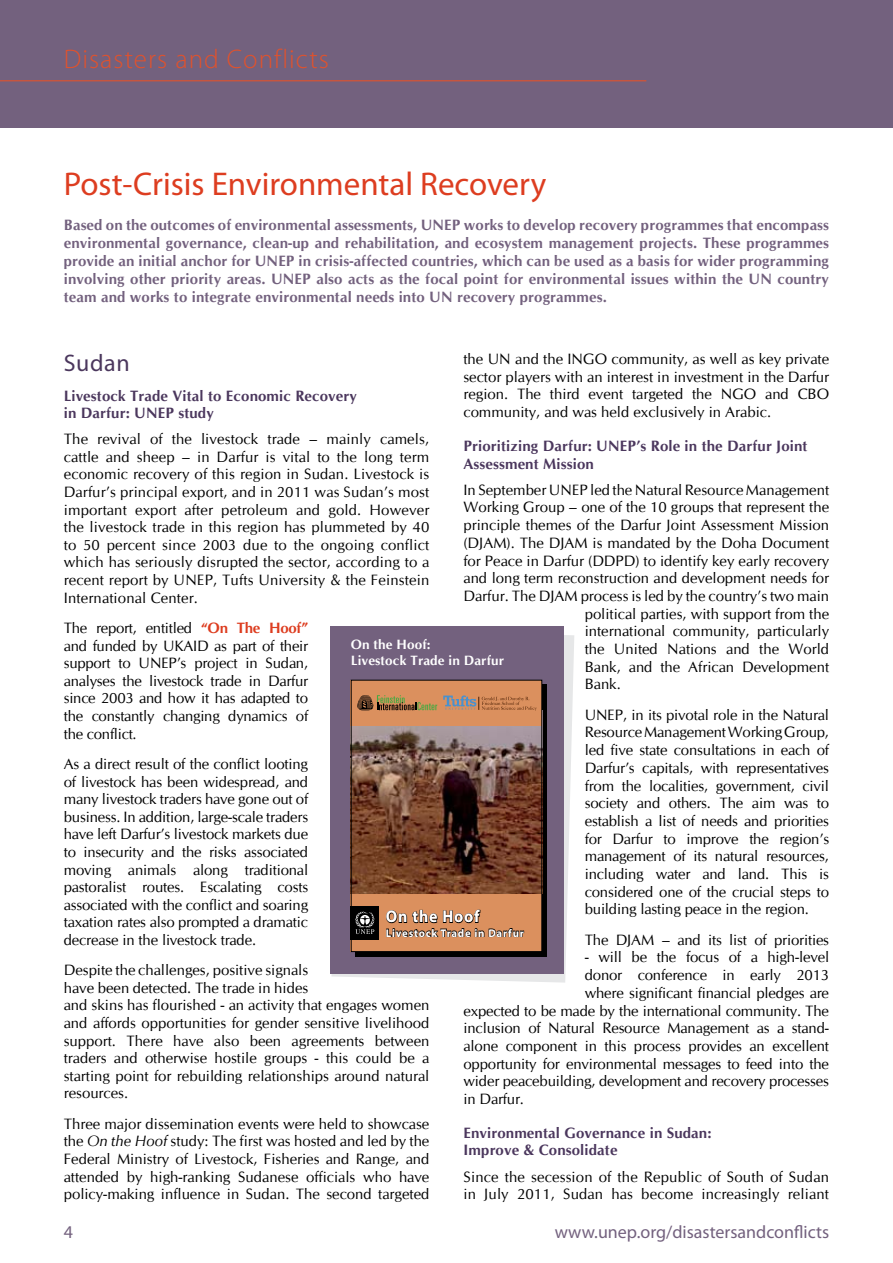
<style>
.page{position:relative;width:893px;height:1263px;background:#fff}
.page>*{position:absolute;margin:0;border:0;box-sizing:border-box;transform-origin:0 0}
.t1{font:33px "Myriad Pro";color:#dd3d20}
.t2{font:300 27px "Myriad Pro";letter-spacing:.04em;color:#e0522d}
.t3{font:24px "Myriad Pro";letter-spacing:.025em;color:#4b375d}
.t4{font:18px "Myriad Pro";color:#73617e}
.t5{font:700 16.95px "Myriad";letter-spacing:.05em;color:#fff;scale:.94 1}
.t6{font:15px/17.5px "CG Omega";color:#000;text-align:justify}
.t7{font:700 15px/18px "CG Omega";letter-spacing:.01em;color:#73617e;text-align:justify}
.t8{font:700 15px/17.2px "CG Omega";letter-spacing:.01em;color:#4b375d}
.t9{font:700 13.5px/16.2px "CG Omega";letter-spacing:.01em;color:#fff}
.t10{font:700 11.1px "Myriad";letter-spacing:.07em;color:#fff}
.s1{font-weight:700;color:#dd3d20}
.s2{font-style:italic}
</style>
<div class="page">
<div style="left:0;top:0;width:893px;height:128px;background:#73617e"></div>
<hr style="left:0;top:80px;width:646px;height:1px;background:#e0522d">
<svg style="left:331px;top:629px;width:243px;height:353px;fill:#e6e7e8"></svg>
<div style="left:330px;top:626px;width:233px;height:347px;background:#73617e"></div>
<div style="left:355px;top:684px;width:191px;height:272px;background:#000"></div>
<div style="left:351px;top:894px;width:191px;height:58px;background:#db905e"></div>
<div style="left:351px;top:906px;width:28px;height:34px;background:#000"></div>
<svg style="left:355px;top:912px;width:19px;height:22px"></svg>
<img style="left:353px;top:726px;width:187px;height:168px">
<svg style="left:386px;top:909px;width:138px;height:29px"></svg>
<div style="left:351px;top:680px;width:191px;height:46px;background:#db905e"></div>
<svg style="left:357px;top:695px;width:80px;height:16px"></svg>
<svg style="left:443px;top:695px;width:94px;height:16px"></svg>
<div style="left:351px;top:680px;width:191px;height:272px;border:1px solid #000"></div>
<h2 class="t2" style="left:64px;top:44px;width:267px">Disasters and Conflicts</h2>
<h1 class="t1" style="left:64px;top:166px;width:484px">Post-Crisis Environmental Recovery</h1>
<p class="t7" style="left:64px;top:216px;width:767px">Based on the outcomes of environmental assessments, UNEP works to develop recovery programmes that encompass environmental governance, clean-up and rehabilitation, and ecosystem management projects. These programmes provide an initial anchor for UNEP in crisis-affected countries, which can be used as a basis for wider programming involving other priority areas. UNEP also acts as the focal point for environmental issues within the UN country team and works to integrate environmental needs into UN recovery programmes.</p>
<p class="t6" style="left:463px;top:350px;width:367px">the UN and the INGO community, as well as key private sector players with an interest in investment in the Darfur region. The third event targeted the NGO and CBO community, and was held exclusively in Arabic.</p>
<p class="t8" style="left:463px;top:437px;width:346px">Prioritizing Darfur: UNEP’s Role in the Darfur Joint<br>Assessment Mission</p>
<p class="t6" style="left:463px;top:481px;width:367px">In September UNEP led the Natural Resource Management</p>
<p class="t6" style="left:463px;top:499px;width:367px">Working Group – one of the 10 groups that represent the</p>
<p class="t6" style="left:463px;top:516px;width:367px">principle themes of the Darfur Joint Assessment Mission</p>
<p class="t6" style="left:463px;top:534px;width:367px">(DJAM). The DJAM is mandated by the Doha Document</p>
<p class="t6" style="left:463px;top:552px;width:367px">for Peace in Darfur (DDPD) to identify key early recovery</p>
<p class="t6" style="left:463px;top:569px;width:367px">and long term reconstruction and development needs for</p>
<p class="t6" style="left:463px;top:587px;width:367px">Darfur. The DJAM process is led by the country’s two main</p>
<p class="t6" style="left:585px;top:605px;width:246px">political parties, with support from the</p>
<p class="t6" style="left:585px;top:622px;width:246px">international community, particularly</p>
<p class="t6" style="left:585px;top:640px;width:246px">the United Nations and the World</p>
<p class="t6" style="left:585px;top:658px;width:246px">Bank, and the African Development</p>
<p class="t6" style="left:585px;top:675px;width:38px">Bank.</p>
<p class="t6" style="left:585px;top:706px;width:246px">UNEP, in its pivotal role in the Natural Resource Management Working Group, led five state consultations in each of Darfur’s capitals, with representatives from the localities, government, civil society and others. The aim was to establish a list of needs and priorities for Darfur to improve the region’s management of its natural resources, including water and land. This is considered one of the crucial steps to building lasting peace in the region.</p>
<p class="t6" style="left:585px;top:931px;width:246px">The DJAM – and its list of priorities</p>
<p class="t6" style="left:585px;top:949px;width:246px">- will be the focus of a high-level</p>
<p class="t6" style="left:585px;top:966px;width:246px">donor conference in early 2013</p>
<p class="t6" style="left:585px;top:984px;width:246px">where significant financial pledges are</p>
<p class="t6" style="left:463px;top:1002px;width:367px">expected to be made by the international community. The</p>
<p class="t6" style="left:463px;top:1019px;width:367px">inclusion of Natural Resource Management as a stand-</p>
<p class="t6" style="left:463px;top:1037px;width:367px">alone component in this process provides an excellent</p>
<p class="t6" style="left:463px;top:1055px;width:367px">opportunity for environmental messages to feed into the</p>
<p class="t6" style="left:463px;top:1072px;width:367px">wider peacebuilding, development and recovery processes</p>
<p class="t6" style="left:463px;top:1090px;width:62px">in Darfur.</p>
<p class="t8" style="left:463px;top:1124px;width:249px">Environmental Governance in Sudan:<br>Improve &amp; Consolidate</p>
<p class="t6" style="left:463px;top:1168px;width:367px">Since the secession of the Republic of South of Sudan in July 2011, Sudan has become increasingly reliant</p>
<h3 class="t3" style="left:64px;top:350px;width:67px">Sudan</h3>
<p class="t8" style="left:64px;top:387px;width:295px">Livestock Trade Vital to Economic Recovery in Darfur: UNEP study</p>
<p class="t6" style="left:64px;top:430px;width:367px">The revival of the livestock trade – mainly camels, cattle and sheep – in Darfur is vital to the long term economic recovery of this region in Sudan. Livestock is Darfur’s principal export, and in 2011 was Sudan’s most important export after petroleum and gold. However the livestock trade in this region has plummeted by 40 to 50 percent since 2003 due to the ongoing conflict which has seriously disrupted the sector, according to a recent report by UNEP, Tufts University &amp; the Feinstein International Center.</p>
<p class="t6" style="left:64px;top:619px;width:246px">The report, entitled <span class="s1">“On The Hoof” </span>and funded by UKAID as part of their support to UNEP’s project in Sudan, analyses the livestock trade in Darfur since 2003 and how it has adapted to the constantly changing dynamics of the conflict.</p>
<p class="t6" style="left:64px;top:755px;width:246px">As a direct result of the conflict looting of livestock has been widespread, and many livestock traders have gone out of business. In addition, large-scale traders have left Darfur’s livestock markets due to insecurity and the risks associated moving animals along traditional pastoralist routes. Escalating costs associated with the conflict and soaring taxation rates also prompted a dramatic decrease in the livestock trade.</p>
<p class="t6" style="left:64px;top:961px;width:367px;text-align:left">Despite the challenges, positive signals<br>have been detected. The trade in hides<br>and skins has flourished - an activity that engages women and affords opportunities for gender sensitive livelihood support. There have also been agreements between traders and otherwise hostile groups - this could be a starting point for rebuilding relationships around natural resources.</p>
<p class="t6" style="left:64px;top:1115px;width:367px">Three major dissemination events were held to showcase the <span class="s2">On the Hoof</span> study: The first was hosted and led by the Federal Ministry of Livestock, Fisheries and Range, and attended by high-ranking Sudanese officials who have policy-making influence in Sudan. The second targeted</p>
<p class="t9" style="left:351px;top:636px;width:155px">On the Hoof:<br>Livestock Trade in Darfur</p>
<p class="t5" style="left:386px;top:908px;width:101px">On the Hoof</p>
<p class="t10" style="left:386px;top:927px;width:139px">Livestock Trade in Darfur</p>
<p class="t4" style="left:64px;top:1222px;width:11px">4</p>
<p class="t4" style="left:555px;top:1222px;width:276px">www.unep.org/disastersandconflicts</p>
</div>
